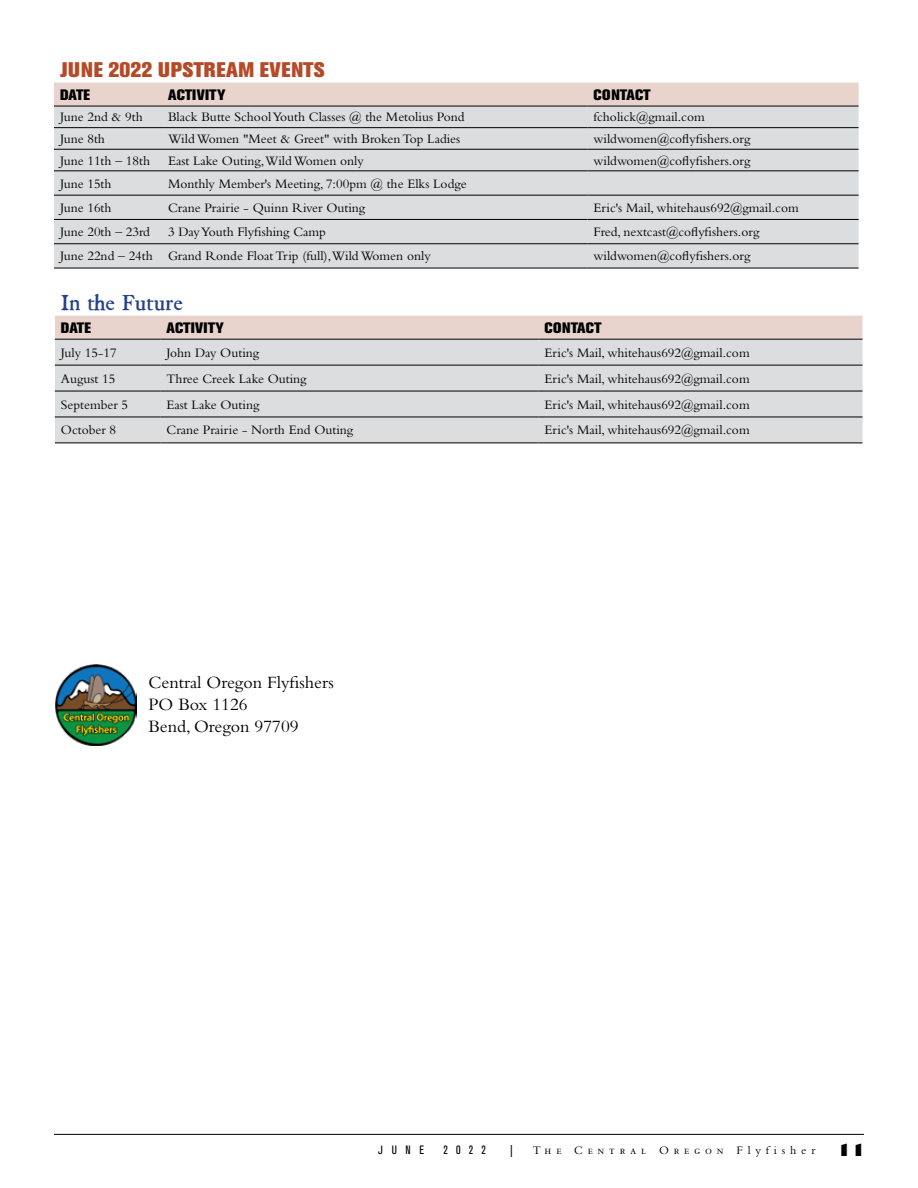
<style>
.page{position:relative;width:918px;height:1188px;background:#fff}
.page>*{position:absolute;margin:0;border:0;box-sizing:border-box;transform-origin:0 0}
.t1{font:800 21px "Akzidenz Grotesk BE";letter-spacing:.02em;color:#b64926}
.t2{font:21px "Kis Miklos";color:#25408f}
.t3{font:18px/21.8px "Bembo Std";color:#000}
.t4{font:800 16.5px "Gill Sans Std";color:#000}
.t5{font:800 15px "Akzidenz Grotesk BE";letter-spacing:.005em;color:#000}
.t6{font:13.5px "Bembo Std";color:#000}
.t7{font:12px "Bembo Std";letter-spacing:.4em;color:#000}
.t8{font:condensed 12px "Akzidenz Grotesk BE";letter-spacing:.7em;color:#000}
</style>
<div class="page">
<hr style="left:54px;top:1134px;width:810px;height:1px;background:#000">
<img style="left:55px;top:664px;width:82px;height:82px">
<svg style="left:54px;top:83px;width:805px;height:44px;background:#dfd5d2"></svg>
<div style="left:54px;top:128px;width:805px;height:140px;background:#dcddde"></div>
<svg style="left:54px;top:171px;width:805px;height:24px;background:#d5d6d7"></svg>
<hr style="left:54px;top:106px;width:108px;height:1px;background:#000">
<hr style="left:162px;top:106px;width:426px;height:1px;background:#000">
<hr style="left:588px;top:106px;width:271px;height:1px;background:#000">
<hr style="left:54px;top:127px;width:108px;height:1px;background:#000">
<hr style="left:162px;top:127px;width:426px;height:1px;background:#000">
<hr style="left:588px;top:127px;width:271px;height:1px;background:#000">
<hr style="left:54px;top:149px;width:108px;height:1px;background:#000">
<hr style="left:162px;top:149px;width:426px;height:1px;background:#000">
<hr style="left:588px;top:149px;width:271px;height:1px;background:#000">
<hr style="left:54px;top:170px;width:108px;height:1px;background:#000">
<hr style="left:162px;top:170px;width:426px;height:1px;background:#000">
<hr style="left:588px;top:170px;width:271px;height:1px;background:#000">
<hr style="left:54px;top:195px;width:108px;height:1px;background:#000">
<hr style="left:162px;top:195px;width:426px;height:1px;background:#000">
<hr style="left:588px;top:195px;width:271px;height:1px;background:#000">
<hr style="left:54px;top:219px;width:108px;height:1px;background:#000">
<hr style="left:162px;top:219px;width:426px;height:1px;background:#000">
<hr style="left:588px;top:219px;width:271px;height:1px;background:#000">
<hr style="left:54px;top:243px;width:108px;height:1px;background:#000">
<hr style="left:162px;top:243px;width:426px;height:1px;background:#000">
<hr style="left:588px;top:243px;width:271px;height:1px;background:#000">
<hr style="left:54px;top:268px;width:108px;height:1px;background:#000">
<hr style="left:162px;top:268px;width:426px;height:1px;background:#000">
<hr style="left:588px;top:268px;width:271px;height:1px;background:#000">
<div style="left:55px;top:316px;width:807px;height:23px;background:#e8d4cc"></div>
<div style="left:55px;top:340px;width:807px;height:103px;background:#dcddde"></div>
<hr style="left:55px;top:339px;width:105px;height:1px;background:#000">
<hr style="left:160px;top:339px;width:378px;height:1px;background:#000">
<hr style="left:538px;top:339px;width:324px;height:1px;background:#000">
<hr style="left:55px;top:365px;width:105px;height:1px;background:#000">
<hr style="left:160px;top:365px;width:378px;height:1px;background:#000">
<hr style="left:538px;top:365px;width:324px;height:1px;background:#000">
<hr style="left:55px;top:391px;width:105px;height:1px;background:#000">
<hr style="left:160px;top:391px;width:378px;height:1px;background:#000">
<hr style="left:538px;top:391px;width:324px;height:1px;background:#000">
<hr style="left:55px;top:417px;width:105px;height:1px;background:#000">
<hr style="left:160px;top:417px;width:378px;height:1px;background:#000">
<hr style="left:538px;top:417px;width:324px;height:1px;background:#000">
<hr style="left:55px;top:443px;width:105px;height:1px;background:#000">
<hr style="left:160px;top:443px;width:378px;height:1px;background:#000">
<hr style="left:538px;top:443px;width:324px;height:1px;background:#000">
<h1 class="t1" style="left:60px;top:57px;width:266px">JUNE 2022 UPSTREAM EVENTS</h1>
<p class="t5" style="left:60px;top:86px;width:32px">DATE</p>
<p class="t5" style="left:168px;top:86px;width:59px">ACTIVITY</p>
<p class="t5" style="left:594px;top:86px;width:59px">CONTACT</p>
<p class="t6" style="left:60px;top:109px;width:84px">June 2nd &amp; 9th</p>
<p class="t6" style="left:168px;top:109px;width:298px">Black Butte School Youth Classes @ the Metolius Pond</p>
<p class="t6" style="left:594px;top:109px;width:111px">fcholick@gmail.com</p>
<p class="t6" style="left:60px;top:131px;width:46px">June 8th</p>
<p class="t6" style="left:168px;top:131px;width:294px">Wild Women "Meet &amp; Greet" with Broken Top Ladies</p>
<p class="t6" style="left:594px;top:131px;width:158px">wildwomen@coflyfishers.org</p>
<p class="t6" style="left:60px;top:152px;width:92px">June 11th – 18th</p>
<p class="t6" style="left:168px;top:152px;width:197px">East Lake Outing,Wild Women only</p>
<p class="t6" style="left:594px;top:152px;width:158px">wildwomen@coflyfishers.org</p>
<p class="t6" style="left:60px;top:175px;width:53px">June 15th</p>
<p class="t6" style="left:168px;top:175px;width:300px">Monthly Member's Meeting, 7:00pm @ the Elks Lodge</p>
<p class="t6" style="left:60px;top:200px;width:53px">June 16th</p>
<p class="t6" style="left:168px;top:200px;width:199px">Crane Prairie - Quinn River Outing</p>
<p class="t6" style="left:594px;top:200px;width:205px">Eric's Mail, whitehaus692@gmail.com</p>
<p class="t6" style="left:60px;top:224px;width:92px">June 20th – 23rd</p>
<p class="t6" style="left:168px;top:224px;width:158px">3 Day Youth Flyfishing Camp</p>
<p class="t6" style="left:594px;top:224px;width:167px">Fred, nextcast@coflyfishers.org</p>
<p class="t6" style="left:60px;top:248px;width:372px">June 22nd – 24th Grand Ronde Float Trip (full),Wild Women only</p>
<p class="t6" style="left:594px;top:248px;width:158px">wildwomen@coflyfishers.org</p>
<h1 class="t2" style="left:61px;top:290px;width:124px">In the Future</h1>
<p class="t5" style="left:61px;top:319px;width:32px">DATE</p>
<p class="t5" style="left:166px;top:319px;width:59px">ACTIVITY</p>
<p class="t5" style="left:545px;top:319px;width:59px">CONTACT</p>
<p class="t6" style="left:61px;top:345px;width:57px">July 15-17</p>
<p class="t6" style="left:166px;top:345px;width:94px">John Day Outing</p>
<p class="t6" style="left:544px;top:345px;width:205px">Eric's Mail, whitehaus692@gmail.com</p>
<p class="t6" style="left:61px;top:371px;width:56px">August 15</p>
<p class="t6" style="left:166px;top:371px;width:142px">Three Creek Lake Outing</p>
<p class="t6" style="left:544px;top:371px;width:205px">Eric's Mail, whitehaus692@gmail.com</p>
<p class="t6" style="left:61px;top:396px;width:69px">September 5</p>
<p class="t6" style="left:166px;top:396px;width:94px">East Lake Outing</p>
<p class="t6" style="left:544px;top:396px;width:205px">Eric's Mail, whitehaus692@gmail.com</p>
<p class="t6" style="left:61px;top:422px;width:57px">October 8</p>
<p class="t6" style="left:166px;top:422px;width:188px">Crane Prairie - North End Outing</p>
<p class="t6" style="left:544px;top:422px;width:205px">Eric's Mail, whitehaus692@gmail.com</p>
<h2 class="t3" style="left:149px;top:671px;width:187px">Central Oregon Flyfishers<br>PO Box 1126<br>Bend, Oregon 97709</h2>
<p class="t8" style="left:378px;top:1143px;width:47px">JUNE</p>
<p class="t8" style="left:443px;top:1143px;width:44px">2022</p>
<p class="t8" style="left:510px;top:1143px;width:4px">|</p>
<p class="t7" style="left:533px;top:1144px;width:284px">The Central Oregon Flyfisher</p>
<p class="t4" style="left:837px;top:1139px;width:30px">11</p>
</div>
